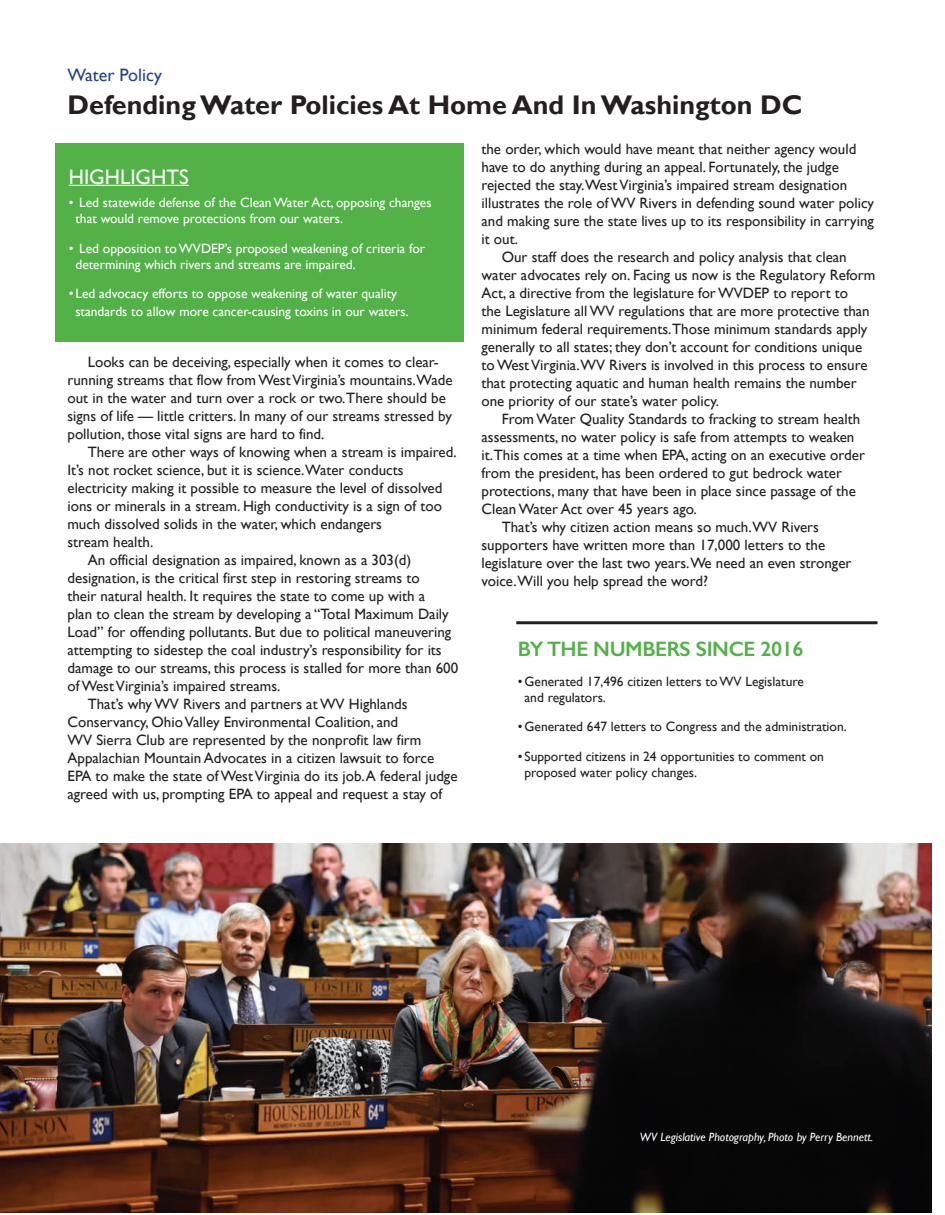
<style>
.page{position:relative;width:945px;height:1215px;background:#fff}
.page>*{position:absolute;margin:0;border:0;box-sizing:border-box;transform-origin:0 0}
.t1{font:700 27px "Gill Sans";color:#231f20}
.t2{font:600 21px "Gill Sans";letter-spacing:-.02em;color:#52b147}
.t3{font:21px "Gill Sans";color:#fff}
.t4{font:18px "Gill Sans";color:#27408e}
.t5{font:15px/18px "Gill Sans";color:#231f20}
.t6{font:13.5px/16.2px "Gill Sans";color:#fff}
.t7{font:13.5px/16.2px "Gill Sans";color:#231f20}
.t8{font:italic 12px "Gill Sans";color:#fff}
</style>
<div class="page">
<div style="left:55px;top:144px;width:408px;height:198px;background:#52b147"></div>
<hr style="left:69px;top:185px;width:120px;height:1px;background:#fff">
<img style="left:0;top:844px;width:932px;height:369px">
<hr style="left:516px;top:621px;width:361px;height:3px;background:#231f20">
<p class="t4" style="left:68px;top:65px;width:96px">Water Policy</p>
<h1 class="t1" style="left:68px;top:88px;width:737px">Defending Water Policies At Home And In Washington DC</h1>
<h2 class="t3" style="left:69px;top:164px;width:122px">HIGHLIGHTS</h2>
<p class="t6" style="left:75px;top:194px;width:358px;text-indent:-7px">• Led statewide defense of the Clean Water Act, opposing changes that would remove protections from our waters.</p>
<p class="t6" style="left:75px;top:240px;width:351px;text-indent:-7px">• Led opposition to WVDEP’s proposed weakening of criteria for determining which rivers and streams are impaired.</p>
<p class="t6" style="left:75px;top:285px;width:335px;line-height:18px;text-indent:-7px">• Led advocacy efforts to oppose weakening of water quality standards to allow more cancer-causing toxins in our waters.</p>
<p class="t5" style="left:68px;top:353px;width:387px;text-indent:20px">Looks can be deceiving, especially when it comes to clear&shy;running streams that flow from West Virginia’s mountains.Wade out in the water and turn over a rock or two.There should be signs of life — little critters. In many of our streams stressed by pollution, those vital signs are hard to find.</p>
<p class="t5" style="left:88px;top:443px;width:370px">There are other ways of knowing when a stream is impaired.</p>
<p class="t5" style="left:68px;top:461px;width:338px">It’s not rocket science, but it is science.Water conducts</p>
<p class="t5" style="left:68px;top:479px;width:376px">electricity making it possible to measure the level of dissolved</p>
<p class="t5" style="left:68px;top:497px;width:376px">ions or minerals in a stream. High conductivity is a sign of too</p>
<p class="t5" style="left:68px;top:515px;width:316px">much dissolved solids in the water, which endangers</p>
<p class="t5" style="left:68px;top:533px;width:87px">stream health.</p>
<p class="t5" style="left:88px;top:551px;width:325px">An official designation as impaired, known as a 303(d)</p>
<p class="t5" style="left:68px;top:569px;width:354px">designation, is the critical first step in restoring streams to</p>
<p class="t5" style="left:68px;top:587px;width:359px">their natural health. It requires the state to come up with a</p>
<p class="t5" style="left:68px;top:605px;width:383px">plan to clean the stream by developing a “Total Maximum Daily</p>
<p class="t5" style="left:68px;top:623px;width:385px">Load” for offending pollutants. But due to political maneuvering</p>
<p class="t5" style="left:68px;top:641px;width:376px">attempting to sidestep the coal industry’s responsibility for its</p>
<p class="t5" style="left:68px;top:659px;width:392px">damage to our streams, this process is stalled for more than 600</p>
<p class="t5" style="left:68px;top:677px;width:214px">of West Virginia’s impaired streams.</p>
<p class="t5" style="left:88px;top:695px;width:321px">That’s why WV Rivers and partners at WV Highlands</p>
<p class="t5" style="left:68px;top:713px;width:332px">Conservancy, Ohio Valley Environmental Coalition, and</p>
<p class="t5" style="left:68px;top:731px;width:355px">WV Sierra Club are represented by the nonprofit law firm</p>
<p class="t5" style="left:68px;top:749px;width:368px">Appalachian Mountain Advocates in a citizen lawsuit to force</p>
<p class="t5" style="left:68px;top:767px;width:392px">EPA to make the state of West Virginia do its job. A federal judge</p>
<p class="t5" style="left:68px;top:785px;width:376px">agreed with us, prompting EPA to appeal and request a stay of</p>
<p class="t5" style="left:482px;top:140px;width:376px">the order, which would have meant that neither agency would</p>
<p class="t5" style="left:482px;top:158px;width:359px">have to do anything during an appeal. Fortunately, the judge</p>
<p class="t5" style="left:482px;top:176px;width:367px">rejected the stay.West Virginia’s impaired stream designation</p>
<p class="t5" style="left:482px;top:194px;width:394px">illustrates the role of WV Rivers in defending sound water policy</p>
<p class="t5" style="left:482px;top:212px;width:394px">and making sure the state lives up to its responsibility in carrying</p>
<p class="t5" style="left:482px;top:230px;width:38px">it out.</p>
<p class="t5" style="left:502px;top:248px;width:347px">Our staff does the research and policy analysis that clean</p>
<p class="t5" style="left:482px;top:266px;width:395px">water advocates rely on. Facing us now is the Regulatory Reform</p>
<p class="t5" style="left:482px;top:284px;width:368px">Act, a directive from the legislature for WVDEP to report to</p>
<p class="t5" style="left:482px;top:302px;width:390px">the Legislature all WV regulations that are more protective than</p>
<p class="t5" style="left:482px;top:320px;width:387px">minimum federal requirements.Those minimum standards apply</p>
<p class="t5" style="left:482px;top:338px;width:382px">generally to all states; they don’t account for conditions unique</p>
<p class="t5" style="left:482px;top:356px;width:388px">to West Virginia.WV Rivers is involved in this process to ensure</p>
<p class="t5" style="left:482px;top:374px;width:377px">that protecting aquatic and human health remains the number</p>
<p class="t5" style="left:482px;top:392px;width:239px">one priority of our state’s water policy.</p>
<p class="t5" style="left:502px;top:410px;width:360px">From Water Quality Standards to fracking to stream health</p>
<p class="t5" style="left:482px;top:428px;width:374px">assessments, no water policy is safe from attempts to weaken</p>
<p class="t5" style="left:482px;top:446px;width:385px">it.This comes at a time when EPA, acting on an executive order</p>
<p class="t5" style="left:482px;top:464px;width:362px">from the president, has been ordered to gut bedrock water</p>
<p class="t5" style="left:482px;top:482px;width:376px">protections, many that have been in place since passage of the</p>
<p class="t5" style="left:482px;top:500px;width:217px">Clean Water Act over 45 years ago.</p>
<p class="t5" style="left:502px;top:518px;width:319px">That’s why citizen action means so much.WV Rivers</p>
<p class="t5" style="left:482px;top:536px;width:345px">supporters have written more than 17,000 letters to the</p>
<p class="t5" style="left:482px;top:554px;width:371px">legislature over the last two years.We need an even stronger</p>
<p class="t5" style="left:482px;top:572px;width:228px">voice.Will you help spread the word?</p>
<h2 class="t2" style="left:518px;top:636px;width:287px">BY THE NUMBERS SINCE 2016</h2>
<p class="t7" style="left:525px;top:673px;width:281px;text-indent:-7px">• Generated 17,496 citizen letters to WV Legislature and regulators.</p>
<p class="t7" style="left:518px;top:719px;width:330px">• Generated 647 letters to Congress and the administration.</p>
<p class="t7" style="left:525px;top:749px;width:301px;text-indent:-7px">• Supported citizens in 24 opportunities to comment on proposed water policy changes.</p>
<p class="t8" style="left:640px;top:1130px;width:235px">WV Legislative Photography, Photo by Perry Bennett.</p>
</div>
